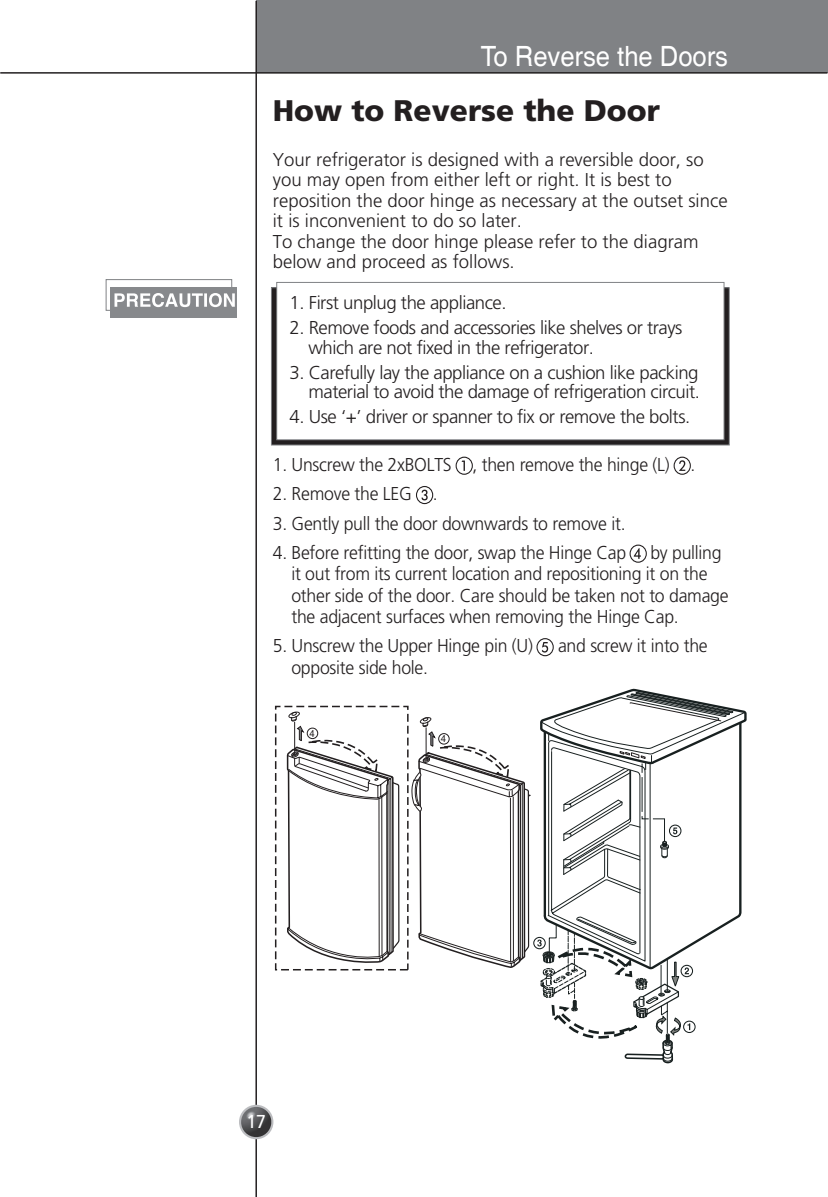
<style>
.page{position:relative;width:828px;height:1197px;background:#fff}
.page>*{position:absolute;margin:0;border:0;box-sizing:border-box;transform-origin:0 0}
.t1{font:900 29.8px "Frutiger";color:#231f20}
.t2{font:27.8px "Helvetica";color:#fff;scale:.92 1}
.t3{font:300 18.6px/20.4px "Frutiger";letter-spacing:-.015em;color:#231f20}
.t4{font:300 18.6px/21.4px "Frutiger";letter-spacing:-.015em;color:#231f20;scale:.95 1}
.t5{font:18.6px "Frutiger";color:#fff;scale:.95 1}
.t6{font:10px "Helvetica";color:#231f20;scale:.95 1}
</style>
<div class="page">
<div style="left:256px;top:0;width:571px;height:72px;background:#808285"></div>
<hr style="left:0;top:72px;width:827px;height:2px;background:#231f20">
<hr style="left:255px;top:1px;width:2px;height:1195px;background:#231f20">
<svg style="left:239px;top:1104px;width:34px;height:34px"></svg>
<img style="left:241px;top:1106px;width:30px;height:30px;border-radius:15px">
<div style="left:106px;top:279px;width:126px;height:32px;border:1px solid #808285"></div>
<div style="left:111px;top:287px;width:126px;height:30px;background:#87898c"></div>
<svg style="left:114px;top:293px;width:121px;height:14px"></svg>
<svg style="left:286px;top:711px;width:114px;height:252px"></svg>
<div style="left:275px;top:705px;width:133px;height:265px;border:2px dashed #231f20"></div>
<svg style="left:411px;top:72px;width:338px;height:992px"></svg>
<h2 class="t2" style="left:481px;top:40px;width:270px">To Reverse the Doors</h2>
<h1 class="t1" style="left:273px;top:93px;width:388px">How to Reverse the Door</h1>
<p class="t3" style="left:273px;top:149px;width:456px">Your refrigerator is designed with a reversible door, so you may open from either left or right. It is best to reposition the door hinge as necessary at the outset since it is inconvenient to do so later.<br>To change the door hinge please refer to the diagram below and proceed as follows.</p>
<p class="t3" style="left:290px;top:293px;width:218px">1. First unplug the appliance.</p>
<p class="t3" style="left:308px;top:318px;width:375px;line-height:19.6px;text-indent:-19px">2. Remove foods and accessories like shelves or trays which are not fixed in the refrigerator.</p>
<p class="t3" style="left:290px;top:362px;width:412px;line-height:19.6px;text-align:right">3. Carefully lay the appliance on a cushion like packing material to avoid the damage of refrigeration circuit.</p>
<p class="t3" style="left:289px;top:406px;width:402px">4. Use ‘+’ driver or spanner to fix or remove the bolts.</p>
<p class="t4" style="left:273px;top:454px;width:446px">1. Unscrew the 2xBOLTS , then remove the hinge (L) .</p>
<p class="t4" style="left:273px;top:483px;width:175px">2. Remove the LEG .</p>
<p class="t4" style="left:273px;top:512px;width:373px">3. Gently pull the door downwards to remove it.</p>
<p class="t4" style="left:273px;top:542px;width:373px">4. Before refitting the door, swap the Hinge Cap</p>
<p class="t4" style="left:291px;top:542px;width:462px;text-indent:359px">by pulling it out from its current location and repositioning it on the other side of the door. Care should be taken not to damage the adjacent surfaces when removing the Hinge Cap.</p>
<p class="t4" style="left:273px;top:635px;width:275px">5. Unscrew the Upper Hinge pin (U)</p>
<p class="t4" style="left:558px;top:635px;width:159px">and screw it into the</p>
<p class="t4" style="left:291px;top:656px;width:145px">opposite side hole.</p>
<p class="t6" style="left:309px;top:727px;width:7px">4</p>
<p class="t6" style="left:441px;top:732px;width:7px">4</p>
<p class="t5" style="left:246px;top:1110px;width:22px">17</p>
</div>
